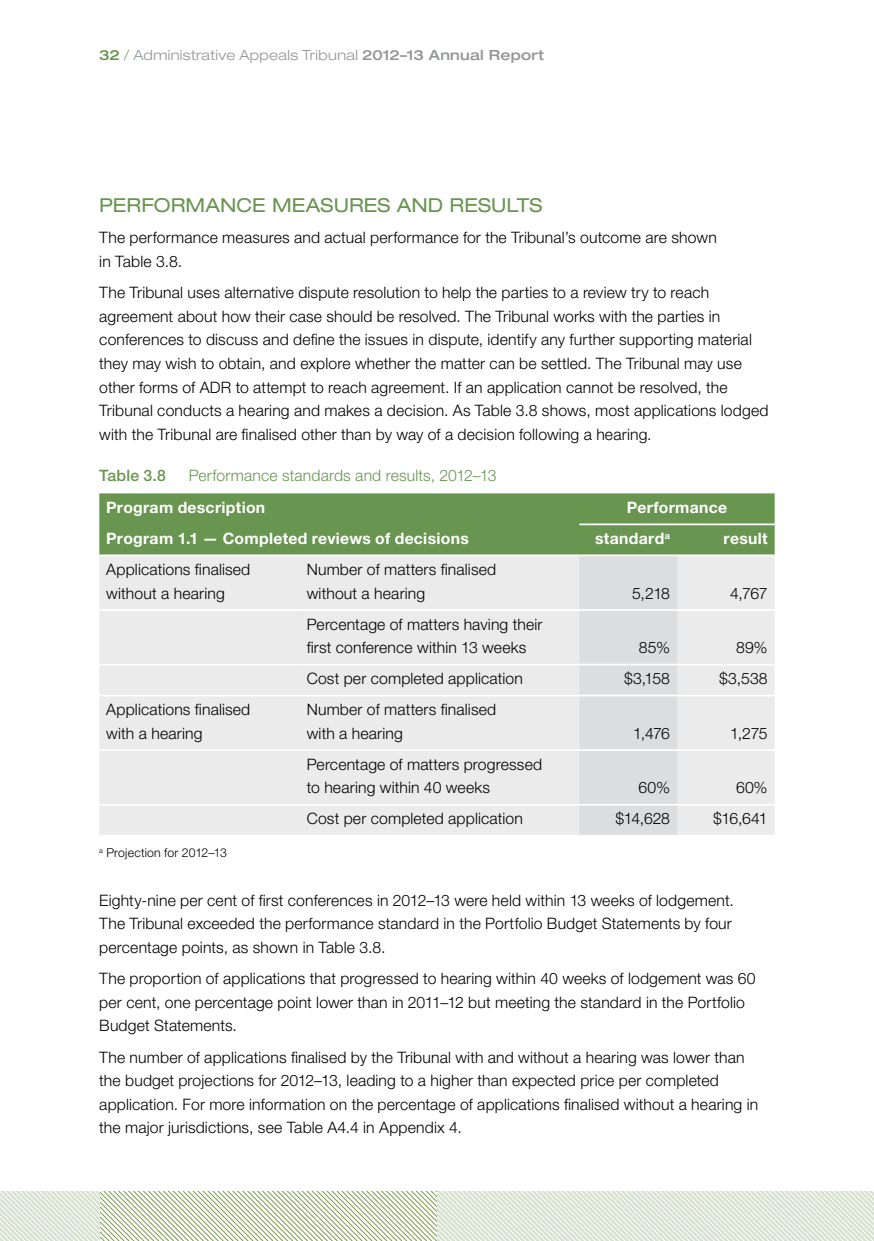
<style>
.page{position:relative;width:874px;height:1241px;background:#fff}
.page>*{position:absolute;margin:0;border:0;box-sizing:border-box;transform-origin:0 0}
.B_Head{font:expanded 19.25px "Helvetica Neue LT Pro";letter-spacing:.005em;color:#689550}
.body_copy{font:300 15.75px/23.6px "Helvetica Neue LT Pro";letter-spacing:.01em;color:#000}
.Table_Header{font:700 15.75px "Helvetica Neue LT Pro";letter-spacing:.02em;color:#fff}
.Figure_headings{font:300 15.75px "Helvetica Neue LT Pro";letter-spacing:.01em;color:#689550}
.Figure_headings-2{font:500 15.75px "Helvetica Neue LT Pro";letter-spacing:.01em;color:#689550}
.t1{font:300 expanded 14px "Helvetica Neue LT Pro";letter-spacing:.025em;color:#939598}
.Footers_for_tables{font:300 12.25px "Helvetica Neue LT Pro";letter-spacing:.01em;color:#000}
.s1{font-weight:500;color:#689550}
.s2{color:#689550}
.s3{font-weight:500}
</style>
<div class="page">
<svg style="left:0;top:1191px;width:873px;height:49px"></svg>
<svg style="left:99px;top:493px;width:675px;height:341px;background:#d1d9ce"></svg>
<hr style="left:579px;top:523px;width:97px;height:2px;background:#fff">
<hr style="left:676px;top:523px;width:98px;height:2px;background:#fff">
<hr style="left:99px;top:554px;width:200px;height:2px;background:#fff">
<hr style="left:299px;top:554px;width:280px;height:2px;background:#fff">
<hr style="left:579px;top:554px;width:97px;height:2px;background:#fff">
<hr style="left:676px;top:554px;width:98px;height:2px;background:#fff">
<hr style="left:99px;top:609px;width:200px;height:1px;background:#fff">
<hr style="left:299px;top:609px;width:280px;height:1px;background:#fff">
<hr style="left:579px;top:609px;width:97px;height:1px;background:#fff">
<hr style="left:676px;top:609px;width:98px;height:1px;background:#fff">
<hr style="left:99px;top:663px;width:200px;height:2px;background:#fff">
<hr style="left:299px;top:663px;width:280px;height:2px;background:#fff">
<hr style="left:579px;top:663px;width:97px;height:2px;background:#fff">
<hr style="left:676px;top:663px;width:98px;height:2px;background:#fff">
<hr style="left:99px;top:694px;width:200px;height:2px;background:#fff">
<hr style="left:299px;top:694px;width:280px;height:2px;background:#fff">
<hr style="left:579px;top:694px;width:97px;height:2px;background:#fff">
<hr style="left:676px;top:694px;width:98px;height:2px;background:#fff">
<hr style="left:99px;top:749px;width:200px;height:2px;background:#fff">
<hr style="left:299px;top:749px;width:280px;height:2px;background:#fff">
<hr style="left:579px;top:749px;width:97px;height:2px;background:#fff">
<hr style="left:676px;top:749px;width:98px;height:2px;background:#fff">
<hr style="left:99px;top:803px;width:200px;height:2px;background:#fff">
<hr style="left:299px;top:803px;width:280px;height:2px;background:#fff">
<hr style="left:579px;top:803px;width:97px;height:2px;background:#fff">
<hr style="left:676px;top:803px;width:98px;height:2px;background:#fff">
<p class="t1" style="left:99px;top:46px;width:446px"><span class="s1">32</span> <span class="s2">/</span> Administrative Appeals Tribunal <span class="s3">2012–13 Annual Report</span></p>
<h3 class="B_Head" style="left:99px;top:194px;width:444px">PERFORMANCE MEASURES AND RESULTS</h3>
<p class="body_copy" style="left:99px;top:225px;width:618px">The performance measures and actual performance for the Tribunal’s outcome are shown in Table 3.8.</p>
<p class="body_copy" style="left:99px;top:280px;width:670px">The Tribunal uses alternative dispute resolution to help the parties to a review try to reach agreement about how their case should be resolved. The Tribunal works with the parties in conferences to discuss and define the issues in dispute, identify any further supporting material they may wish to obtain, and explore whether the matter can be settled. The Tribunal may use other forms of ADR to attempt to reach agreement. If an application cannot be resolved, the Tribunal conducts a hearing and makes a decision. As Table 3.8 shows, most applications lodged with the Tribunal are finalised other than by way of a decision following a hearing.</p>
<p class="Figure_headings-2" style="left:99px;top:466px;width:68px">Table 3.8</p>
<p class="Figure_headings" style="left:189px;top:465px;width:309px">Performance standards and results, 2012–13</p>
<p class="Table_Header" style="left:106px;top:497px;width:160px">Program description</p>
<p class="Table_Header" style="left:626px;top:497px;width:102px">Performance</p>
<p class="Table_Header" style="left:106px;top:528px;width:364px">Program 1.1 — Completed reviews of decisions</p>
<p class="Table_Header" style="left:595px;top:528px;width:76px">standard<sup>a</sup></p>
<p class="Table_Header" style="left:723px;top:528px;width:46px">result</p>
<p class="body_copy" style="left:106px;top:557px;width:145px">Applications finalised without a hearing</p>
<p class="body_copy" style="left:306px;top:557px;width:191px">Number of matters finalised without a hearing</p>
<p class="body_copy" style="left:631px;top:580px;width:39px">5,218</p>
<p class="body_copy" style="left:729px;top:580px;width:39px">4,767</p>
<p class="body_copy" style="left:306px;top:611px;width:237px">Percentage of matters having their first conference within 13 weeks</p>
<p class="body_copy" style="left:638px;top:635px;width:33px">85%</p>
<p class="body_copy" style="left:735px;top:635px;width:33px">89%</p>
<p class="body_copy" style="left:306px;top:666px;width:217px">Cost per completed application</p>
<p class="body_copy" style="left:624px;top:666px;width:47px">$3,158</p>
<p class="body_copy" style="left:718px;top:666px;width:50px">$3,538</p>
<p class="body_copy" style="left:106px;top:697px;width:145px">Applications finalised with a hearing</p>
<p class="body_copy" style="left:306px;top:697px;width:191px">Number of matters finalised with a hearing</p>
<p class="body_copy" style="left:306px;top:751px;width:237px">Percentage of matters progressed to hearing within 40 weeks</p>
<p class="body_copy" style="left:633px;top:720px;width:38px">1,476</p>
<p class="body_copy" style="left:729px;top:720px;width:39px">1,275</p>
<p class="body_copy" style="left:638px;top:775px;width:33px">60%</p>
<p class="body_copy" style="left:735px;top:775px;width:33px">60%</p>
<p class="body_copy" style="left:306px;top:806px;width:217px">Cost per completed application</p>
<p class="body_copy" style="left:615px;top:806px;width:56px">$14,628</p>
<p class="body_copy" style="left:712px;top:806px;width:56px">$16,641</p>
<p class="Footers_for_tables" style="left:99px;top:845px;width:129px"><sup>a</sup> Projection for 2012–13</p>
<p class="body_copy" style="left:99px;top:887px;width:635px">Eighty-nine per cent of first conferences in 2012–13 were held within 13 weeks of lodgement.<br>The Tribunal exceeded the performance standard in the Portfolio Budget Statements by four percentage points, as shown in Table 3.8.</p>
<p class="body_copy" style="left:99px;top:966px;width:657px">The proportion of applications that progressed to hearing within 40 weeks of lodgement was 60 per cent, one percentage point lower than in 2011–12 but meeting the standard in the Portfolio<br>Budget Statements.</p>
<p class="body_copy" style="left:99px;top:1044px;width:660px">The number of applications finalised by the Tribunal with and without a hearing was lower than the budget projections for 2012–13, leading to a higher than expected price per completed application. For more information on the percentage of applications finalised without a hearing in the major jurisdictions, see Table A4.4 in Appendix 4.</p>
</div>
